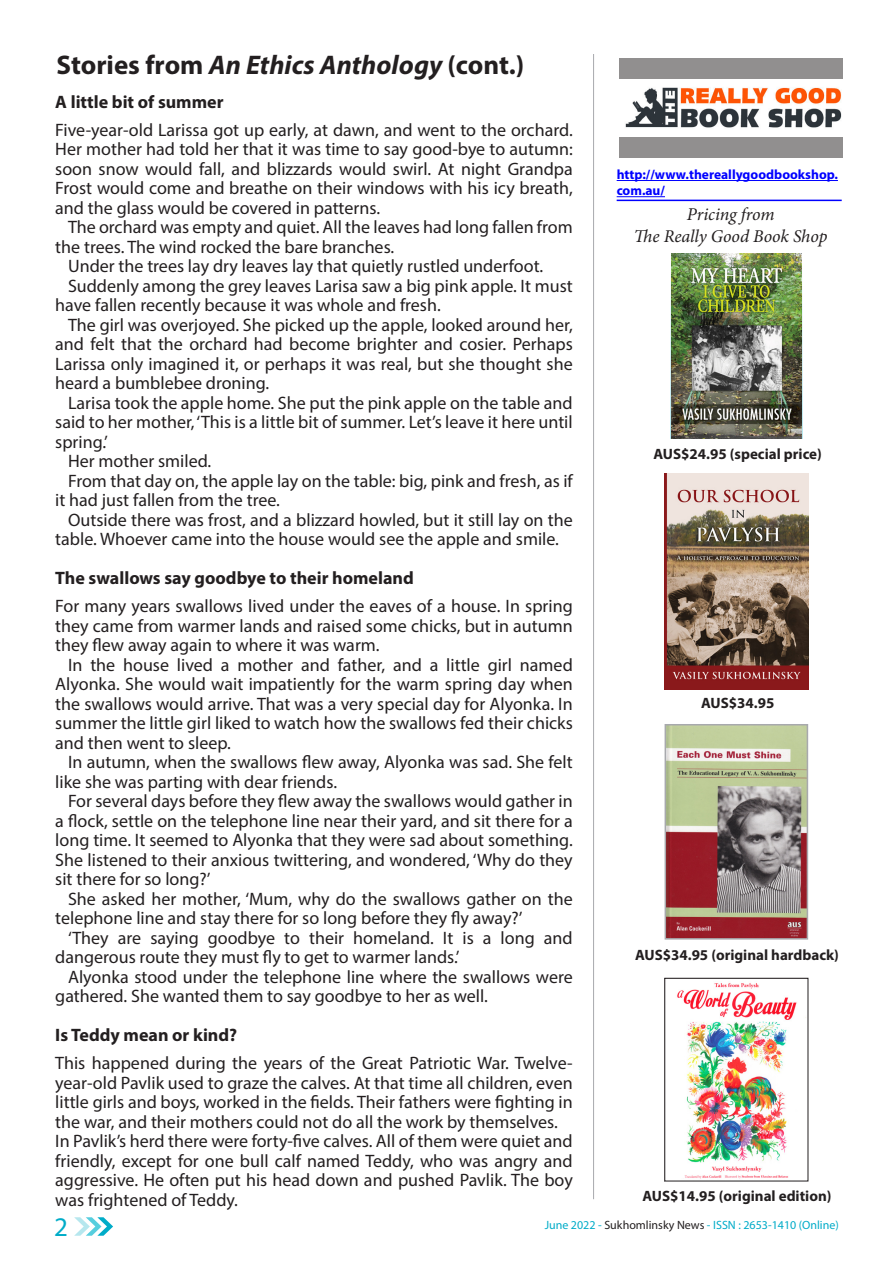
<style>
.page{position:relative;width:893px;height:1263px;background:#fff}
.page>*{position:absolute;margin:0;border:0;box-sizing:border-box;transform-origin:0 0}
._02_Article_Title{font:700 27px "Myriad Pro";color:#231f20}
.t1{font:27px "Myriad Pro";color:#00acc8}
.t2{font:18px/19.5px "Myriad Pro";color:#231f20;text-align:justify}
.t3{font:700 18px "Myriad Pro";color:#231f20}
.t4{font:italic 18px "Minion Pro";letter-spacing:-.005em;color:#231f20}
.TOC_entry{font:700 15px "Myriad Pro";color:#231f20}
.t5{font:700 13.5px/16.2px "Myriad Pro";color:#00f}
.t6{font:12px "Myriad Pro";color:#00abc8}
.s1{font-style:italic}
.s2{color:#00acc8}
.s3{color:#231f20}
</style>
<div class="page">
<svg style="left:74px;top:1217px;width:39px;height:19px"></svg>
<img style="left:665px;top:474px;width:143px;height:215px">
<hr style="left:593px;top:54px;width:1px;height:1145px;background:#a8a9ad">
<div style="left:620px;top:58px;width:223px;height:100px;background:#918f8f"></div>
<img style="left:620px;top:80px;width:223px;height:57px">
<img style="left:668px;top:727px;width:137px;height:209px">
<div style="left:665px;top:724px;width:143px;height:215px;border:2px solid #a8a9ad"></div>
<hr style="left:617px;top:180px;width:221px;height:1px;background:#00f">
<hr style="left:617px;top:200px;width:225px;height:1px;background:#00f">
<hr style="left:617px;top:196px;width:48px;height:1px;background:#00f">
<img style="left:671px;top:254px;width:130px;height:184px">
<img style="left:677px;top:983px;width:129px;height:196px">
<p class="_02_Article_Title" style="left:57px;top:48px;width:469px">Stories from <span class="s1">An Ethics Anthology</span> (cont.)</p>
<p class="t3" style="left:55px;top:90px;width:170px">A little bit of summer</p>
<p class="t2" style="left:55px;top:120px;width:519px">Five-year-old Larissa got up early, at dawn, and went to the orchard.<br>Her mother had told her that it was time to say good-bye to autumn: soon snow would fall, and blizzards would swirl. At night Grandpa Frost would come and breathe on their windows with his icy breath, and the glass would be covered in patterns.</p>
<p class="t2" style="left:55px;top:217px;width:519px;text-indent:13px">The orchard was empty and quiet. All the leaves had long fallen from the trees. The wind rocked the bare branches.</p>
<p class="t2" style="left:68px;top:256px;width:477px">Under the trees lay dry leaves lay that quietly rustled underfoot.</p>
<p class="t2" style="left:55px;top:276px;width:519px;text-indent:13px">Suddenly among the grey leaves Larisa saw a big pink apple. It must have fallen recently because it was whole and fresh.</p>
<p class="t2" style="left:55px;top:315px;width:519px;text-indent:13px">The girl was overjoyed. She picked up the apple, looked around her, and felt that the orchard had become brighter and cosier. Perhaps Larissa only imagined it, or perhaps it was real, but she thought she heard a bumblebee droning.</p>
<p class="t2" style="left:55px;top:393px;width:519px;text-indent:13px">Larisa took the apple home. She put the pink apple on the table and said to her mother, ‘This is a little bit of summer. Let’s leave it here until spring.’</p>
<p class="t2" style="left:68px;top:451px;width:145px">Her mother smiled.</p>
<p class="t2" style="left:55px;top:471px;width:519px;text-indent:13px">From that day on, the apple lay on the table: big, pink and fresh, as if it had just fallen from the tree.</p>
<p class="t2" style="left:55px;top:510px;width:519px;text-indent:13px">Outside there was frost, and a blizzard howled, but it still lay on the table. Whoever came into the house would see the apple and smile.</p>
<p class="t3" style="left:55px;top:566px;width:360px">The swallows say goodbye to their homeland</p>
<p class="t2" style="left:55px;top:596px;width:519px">For many years swallows lived under the eaves of a house. In spring they came from warmer lands and raised some chicks, but in autumn they flew away again to where it was warm.</p>
<p class="t2" style="left:55px;top:655px;width:519px;text-indent:13px">In the house lived a mother and father, and a little girl named Alyonka. She would wait impatiently for the warm spring day when the swallows would arrive. That was a very special day for Alyonka. In summer the little girl liked to watch how the swallows fed their chicks and then went to sleep.</p>
<p class="t2" style="left:55px;top:752px;width:519px;text-indent:13px">In autumn, when the swallows flew away, Alyonka was sad. She felt like she was parting with dear friends.</p>
<p class="t2" style="left:55px;top:791px;width:519px;text-indent:13px">For several days before they flew away the swallows would gather in a flock, settle on the telephone line near their yard, and sit there for a long time. It seemed to Alyonka that they were sad about something.<br>She listened to their anxious twittering, and wondered, ‘Why do they sit there for so long?’</p>
<p class="t2" style="left:55px;top:888px;width:519px;text-indent:13px">She asked her mother, ‘Mum, why do the swallows gather on the telephone line and stay there for so long before they fly away?’</p>
<p class="t2" style="left:55px;top:927px;width:519px;text-indent:13px">‘They are saying goodbye to their homeland. It is a long and dangerous route they must fly to get to warmer lands.’</p>
<p class="t2" style="left:55px;top:966px;width:519px;text-indent:13px">Alyonka stood under the telephone line where the swallows were gathered. She wanted them to say goodbye to her as well.</p>
<p class="t3" style="left:55px;top:1023px;width:183px">Is Teddy mean or kind?</p>
<p class="t2" style="left:55px;top:1053px;width:519px">This happened during the years of the Great Patriotic War. Twelve&shy;year-old Pavlik used to graze the calves. At that time all children, even little girls and boys, worked in the fields. Their fathers were fighting in the war, and their mothers could not do all the work by themselves.</p>
<p class="t2" style="left:55px;top:1131px;width:519px">In Pavlik’s herd there were forty-five calves. All of them were quiet and friendly, except for one bull calf named Teddy, who was angry and aggressive. He often put his head down and pushed Pavlik. The boy was frightened of Teddy.</p>
<p class="t5" style="left:617px;top:166px;width:223px">http://www.thereallygoodbookshop. com.au/</p>
<p class="t4" style="left:687px;top:202px;width:89px">Pricing from</p>
<p class="t4" style="left:634px;top:224px;width:195px">The Really Good Book Shop</p>
<p class="TOC_entry" style="left:654px;top:444px;width:170px">AUS$24.95 (special price)</p>
<p class="TOC_entry" style="left:701px;top:693px;width:75px">AUS$34.95</p>
<p class="TOC_entry" style="left:635px;top:945px;width:205px">AUS$34.95 (original hardback)</p>
<p class="TOC_entry" style="left:643px;top:1186px;width:190px">AUS$14.95 (original edition)</p>
<h1 class="t1" style="left:54px;top:1210px;width:15px">2</h1>
<p class="t6" style="left:545px;top:1218px;width:296px"><span class="s2">June 2022 -</span> <span class="s3">Sukhomlinsky News</span> - ISSN : 2653-1410 (Online)</p>
</div>
